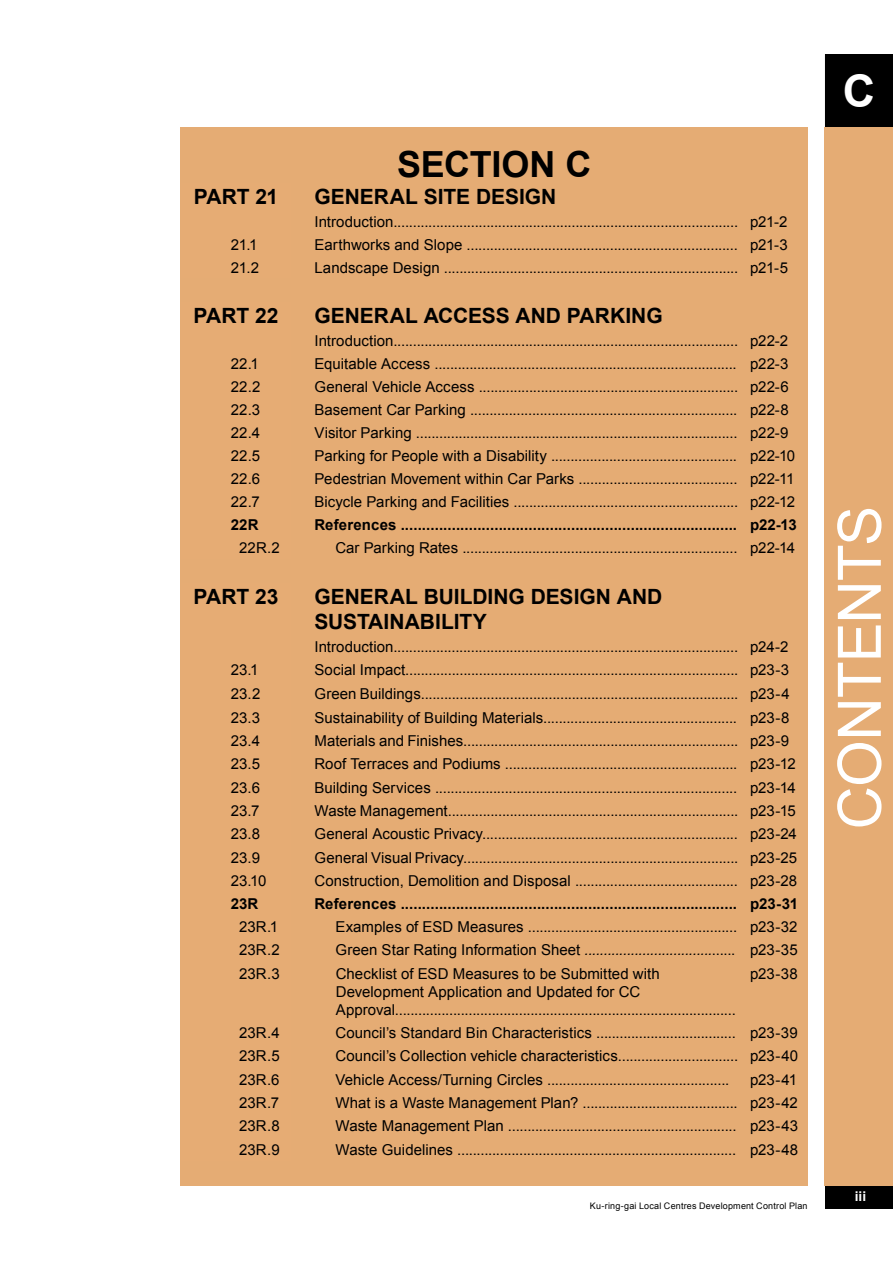
<style>
.page{position:relative;width:893px;height:1263px;background:#fff}
.page>*{position:absolute;margin:0;border:0;box-sizing:border-box;transform-origin:0 0}
.t1{font:60px "Arial";letter-spacing:-.015em;color:#fff}
.t2{font:700 45px "Arial";color:#fff}
.t3{font:700 36px "Arial";letter-spacing:-.005em;color:#000}
.t4{font:700 21px/25.2px "Arial";color:#000}
.t5{font:15px/18px "Arial";letter-spacing:.005em;color:#000}
.t6{font:700 15px "Arial";letter-spacing:.01em;color:#000}
.t7{font:700 13.5px "Arial";color:#fff}
.t8{font:9px "Arial";letter-spacing:.02em;color:#000}
.s1{font-style:italic}
</style>
<div class="page">
<div style="left:181px;top:128px;width:627px;height:1058px;background:#e5ac74"></div>
<div style="left:825px;top:54px;width:68px;height:74px;background:#000"></div>
<div style="left:825px;top:1186px;width:68px;height:23px;background:#000"></div>
<div style="left:825px;top:128px;width:68px;height:1058px;background:#e5ac74"></div>
<h3 class="t3" style="left:397px;top:140px;width:196px">SECTION C</h3>
<h3 class="t4" style="left:194px;top:185px;width:86px">PART 21</h3>
<h3 class="t4" style="left:314px;top:185px;width:243px">GENERAL SITE DESIGN</h3>
<p class="t5" style="left:314px;top:213px;width:474px">Introduction......................................................................................... p21-2</p>
<p class="t5" style="left:231px;top:236px;width:28px">21.1</p>
<p class="t5" style="left:314px;top:236px;width:475px">Earthworks and Slope ...................................................................... p21-3</p>
<p class="t5" style="left:231px;top:259px;width:30px">21.2</p>
<p class="t5" style="left:314px;top:259px;width:475px">Landscape Design ............................................................................ p21-5</p>
<h3 class="t4" style="left:193px;top:304px;width:87px">PART 22</h3>
<h3 class="t4" style="left:314px;top:304px;width:350px">GENERAL ACCESS AND PARKING</h3>
<p class="t5" style="left:314px;top:332px;width:475px">Introduction......................................................................................... p22-2</p>
<p class="t5" style="left:231px;top:355px;width:30px">22.1</p>
<p class="t5" style="left:314px;top:355px;width:475px">Equitable Access .............................................................................. p22-3</p>
<p class="t5" style="left:231px;top:378px;width:31px">22.2</p>
<p class="t5" style="left:314px;top:378px;width:476px">General Vehicle Access ................................................................... p22-6</p>
<p class="t5" style="left:231px;top:401px;width:31px">22.3</p>
<p class="t5" style="left:314px;top:401px;width:476px">Basement Car Parking ..................................................................... p22-8</p>
<p class="t5" style="left:231px;top:424px;width:31px">22.4</p>
<p class="t5" style="left:314px;top:424px;width:476px">Visitor Parking ................................................................................... p22-9</p>
<p class="t5" style="left:231px;top:446px;width:31px">22.5</p>
<p class="t5" style="left:314px;top:446px;width:482px">Parking for People with a Disability ................................................ p22-10</p>
<p class="t5" style="left:231px;top:470px;width:31px">22.6</p>
<p class="t5" style="left:314px;top:470px;width:481px">Pedestrian Movement within Car Parks ......................................... p22-11</p>
<p class="t5" style="left:231px;top:493px;width:31px">22.7</p>
<p class="t5" style="left:314px;top:493px;width:482px">Bicycle Parking and Facilities .......................................................... p22-12</p>
<p class="t6" style="left:231px;top:515px;width:29px">22R</p>
<p class="t6" style="left:314px;top:515px;width:484px">References ............................................................................... p22-13</p>
<p class="t5" style="left:239px;top:539px;width:42px">22R.2</p>
<p class="t5" style="left:335px;top:539px;width:461px">Car Parking Rates ....................................................................... p22-14</p>
<h3 class="t4" style="left:194px;top:584px;width:86px">PART 23</h3>
<h3 class="t4" style="left:314px;top:584px;width:349px">GENERAL BUILDING DESIGN AND<br>SUSTAINABILITY</h3>
<p class="t5" style="left:314px;top:638px;width:475px">Introduction......................................................................................... p24-2</p>
<p class="t5" style="left:231px;top:661px;width:29px">23.1</p>
<p class="t5" style="left:314px;top:661px;width:476px">Social Impact...................................................................................... p23-3</p>
<p class="t5" style="left:231px;top:685px;width:31px">23.2</p>
<p class="t5" style="left:314px;top:685px;width:477px">Green Buildings.................................................................................. p23-4</p>
<p class="t5" style="left:231px;top:708px;width:31px">23.3</p>
<p class="t5" style="left:314px;top:708px;width:476px">Sustainability of Building Materials.................................................. p23-8</p>
<p class="t5" style="left:231px;top:732px;width:31px">23.4</p>
<p class="t5" style="left:314px;top:732px;width:476px">Materials and Finishes....................................................................... p23-9</p>
<p class="t5" style="left:231px;top:755px;width:31px">23.5</p>
<p class="t5" style="left:314px;top:755px;width:483px">Roof Terraces and Podiums ............................................................ p23-12</p>
<p class="t5" style="left:231px;top:779px;width:31px">23.6</p>
<p class="t5" style="left:314px;top:779px;width:483px">Building Services .............................................................................. p23-14</p>
<p class="t5" style="left:231px;top:802px;width:30px">23.7</p>
<p class="t5" style="left:314px;top:802px;width:483px">Waste Management........................................................................... p23-15</p>
<p class="t5" style="left:231px;top:825px;width:31px">23.8</p>
<p class="t5" style="left:314px;top:825px;width:484px">General Acoustic Privacy.................................................................. p23-24</p>
<p class="t5" style="left:231px;top:849px;width:31px">23.9</p>
<p class="t5" style="left:314px;top:849px;width:484px">General Visual Privacy....................................................................... p23-25</p>
<p class="t5" style="left:231px;top:871px;width:37px">23.10</p>
<p class="t5" style="left:314px;top:871px;width:484px">Construction, Demolition and Disposal .......................................... p23-28</p>
<p class="t6" style="left:231px;top:893px;width:29px">23R</p>
<p class="t6" style="left:314px;top:893px;width:485px">References ............................................................................... p23-31</p>
<p class="t5" style="left:239px;top:918px;width:41px">23R.1</p>
<p class="t5" style="left:335px;top:918px;width:463px">Examples of ESD Measures ...................................................... p23-32</p>
<p class="t5" style="left:239px;top:941px;width:42px">23R.2</p>
<p class="t5" style="left:335px;top:941px;width:464px">Green Star Rating Information Sheet <span class="s1">.................................</span>...... p23-35</p>
<p class="t5" style="left:239px;top:965px;width:42px">23R.3</p>
<p class="t5" style="left:336px;top:965px;width:402px">Checklist of ESD Measures to be Submitted with<br>Development Application and Updated for CC<br>Approval........................................................................................</p>
<p class="t5" style="left:750px;top:965px;width:49px">p23-38</p>
<p class="t5" style="left:239px;top:1024px;width:42px">23R.4</p>
<p class="t5" style="left:335px;top:1024px;width:464px">Council’s Standard Bin Characteristics .................................... p23-39</p>
<p class="t5" style="left:239px;top:1047px;width:42px">23R.5</p>
<p class="t5" style="left:335px;top:1047px;width:464px">Council’s Collection vehicle characteristics............................... p23-40</p>
<p class="t5" style="left:239px;top:1070px;width:42px">23R.6</p>
<p class="t5" style="left:335px;top:1070px;width:395px">Vehicle Access/Turning Circles ...............................................</p>
<p class="t5" style="left:750px;top:1070px;width:49px">p23-41</p>
<p class="t5" style="left:239px;top:1094px;width:42px">23R.7</p>
<p class="t5" style="left:335px;top:1094px;width:464px">What is a Waste Management Plan? ........................................ p23-42</p>
<p class="t5" style="left:239px;top:1117px;width:42px">23R.8</p>
<p class="t5" style="left:335px;top:1117px;width:464px">Waste Management Plan ........................................................... p23-43</p>
<p class="t5" style="left:239px;top:1141px;width:42px">23R.9</p>
<p class="t5" style="left:335px;top:1141px;width:464px">Waste Guidelines ........................................................................ p23-48</p>
<p class="t8" style="left:590px;top:1199px;width:219px">Ku-ring-gai Local Centres Development Control Plan</p>
<h2 class="t2" style="left:843px;top:61px;width:34px">C</h2>
<h1 class="t1" style="left:820px;top:829px;width:325px;rotate:-90deg">CONTENTS</h1>
<p class="t7" style="left:855px;top:1187px;width:13px">iii</p>
</div>
